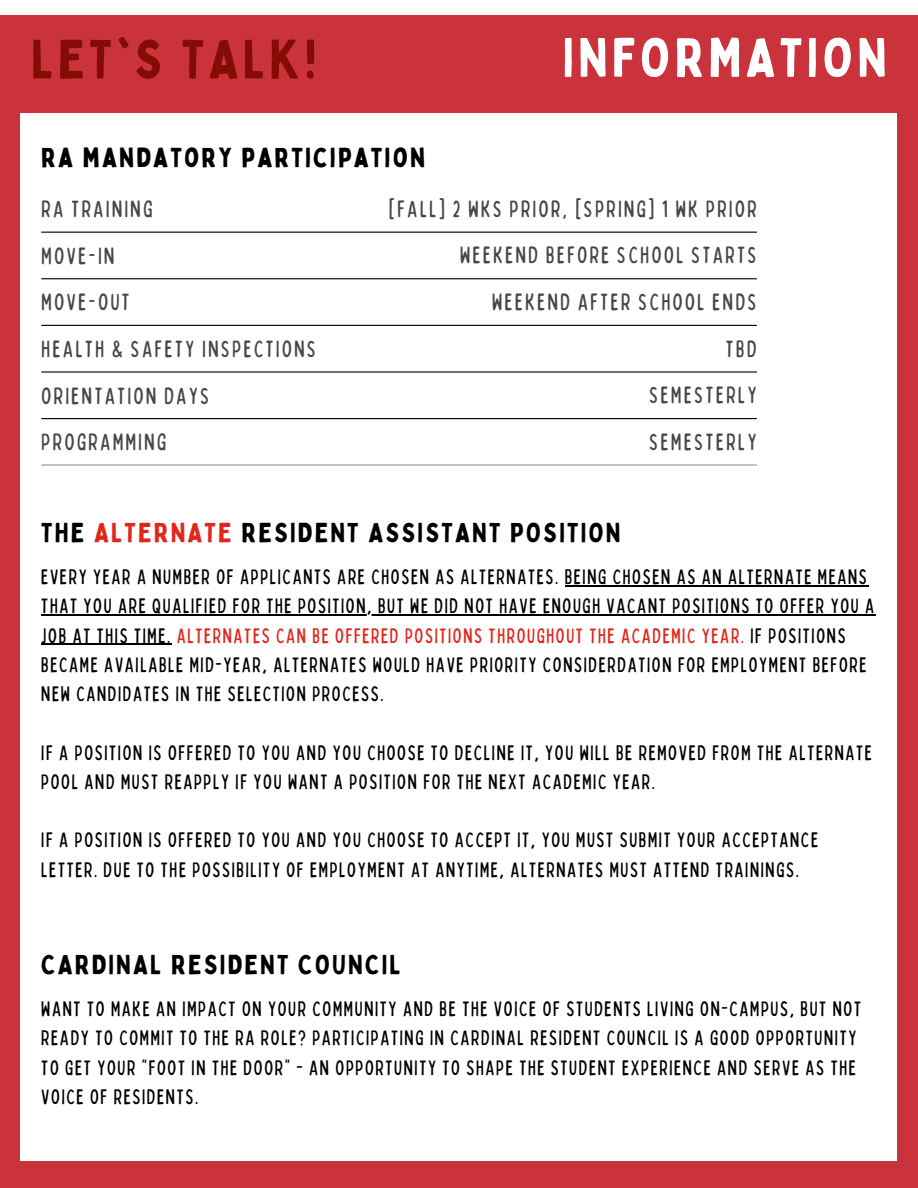
<style>
.page{position:relative;width:918px;height:1188px;background:#fff}
.page>*{position:absolute;margin:0;border:0;box-sizing:border-box;transform-origin:0 0}
.t1{font:54px "Bobby Jones";letter-spacing:.08em;color:#fff}
.t2{font:54px "Bobby Jones";letter-spacing:.08em;color:#850c06}
.t3{font:27px "Bobby Jones";letter-spacing:.08em;color:#000}
.t4{font:condensed 23.85px "Bobby Jones Soft";letter-spacing:.08em;color:#474746}
.t5{font:condensed 21px/29.2px "Bobby Jones";letter-spacing:.08em;color:#000}
.s1{color:#e1261c}
</style>
<div class="page">
<div style="left:0;top:15px;width:918px;height:1172px;background:#ca333b"></div>
<div style="left:21px;top:114px;width:876px;height:1047px;background:#fff"></div>
<hr style="left:565px;top:585px;width:304px;height:1px;background:#000">
<hr style="left:41px;top:614px;width:835px;height:2px;background:#000">
<hr style="left:41px;top:644px;width:131px;height:1px;background:#000">
<hr style="left:41px;top:278px;width:716px;height:1px;background:#000">
<hr style="left:41px;top:325px;width:716px;height:1px;background:#000">
<hr style="left:41px;top:371px;width:716px;height:2px;background:#000">
<hr style="left:41px;top:464px;width:716px;height:2px;background:#989392">
<hr style="left:41px;top:418px;width:716px;height:1px;background:#000">
<hr style="left:41px;top:232px;width:716px;height:1px;background:#000">
<h1 class="t2" style="left:31px;top:25px;width:287px">LET'S TALK!</h1>
<h1 class="t1" style="left:563px;top:23px;width:326px">INFORMATION</h1>
<p class="t3" style="left:41px;top:140px;width:386px">RA MANDATORY PARTICIPATION</p>
<p class="t4" style="left:41px;top:194px;width:113px">RA TRAINING</p>
<p class="t4" style="left:389px;top:193px;width:370px">[FALL] 2 WKS PRIOR, [SPRING] 1 WK PRIOR</p>
<p class="t4" style="left:41px;top:241px;width:75px">MOVE-IN</p>
<p class="t4" style="left:460px;top:240px;width:299px">WEEKEND BEFORE SCHOOL STARTS</p>
<p class="t4" style="left:41px;top:287px;width:90px">MOVE-OUT</p>
<p class="t4" style="left:492px;top:287px;width:267px">WEEKEND AFTER SCHOOL ENDS</p>
<p class="t4" style="left:41px;top:334px;width:277px">HEALTH &amp; SAFETY INSPECTIONS</p>
<p class="t4" style="left:726px;top:333px;width:33px">TBD</p>
<p class="t4" style="left:41px;top:380px;width:170px">ORIENTATION DAYS</p>
<p class="t4" style="left:649px;top:380px;width:109px">SEMESTERLY</p>
<p class="t4" style="left:41px;top:427px;width:127px">PROGRAMMING</p>
<p class="t4" style="left:649px;top:426px;width:109px">SEMESTERLY</p>
<p class="t3" style="left:41px;top:515px;width:581px">THE <span class="s1">ALTERNATE</span> RESIDENT ASSISTANT POSITION</p>
<p class="t5" style="left:41px;top:561px;width:834px">EVERY YEAR A NUMBER OF APPLICANTS ARE CHOSEN AS ALTERNATES. BEING CHOSEN AS AN ALTERNATE MEANS THAT YOU ARE QUALIFIED FOR THE POSITION, BUT WE DID NOT HAVE ENOUGH VACANT POSITIONS TO OFFER YOU A JOB AT THIS TIME. <span class="s1">ALTERNATES CAN BE OFFERED POSITIONS THROUGHOUT THE ACADEMIC YEAR.</span> IF POSITIONS BECAME AVAILABLE MID-YEAR, ALTERNATES WOULD HAVE PRIORITY CONSIDERDATION FOR EMPLOYMENT BEFORE NEW CANDIDATES IN THE SELECTION PROCESS.</p>
<p class="t5" style="left:41px;top:737px;width:832px">IF A POSITION IS OFFERED TO YOU AND YOU CHOOSE TO DECLINE IT, YOU WILL BE REMOVED FROM THE ALTERNATE<br>POOL AND MUST REAPPLY IF YOU WANT A POSITION FOR THE NEXT ACADEMIC YEAR.</p>
<p class="t5" style="left:41px;top:825px;width:778px">IF A POSITION IS OFFERED TO YOU AND YOU CHOOSE TO ACCEPT IT, YOU MUST SUBMIT YOUR ACCEPTANCE<br>LETTER. DUE TO THE POSSIBILITY OF EMPLOYMENT AT ANYTIME, ALTERNATES MUST ATTEND TRAININGS.</p>
<p class="t3" style="left:41px;top:947px;width:361px">CARDINAL RESIDENT COUNCIL</p>
<p class="t5" style="left:41px;top:993px;width:821px">WANT TO MAKE AN IMPACT ON YOUR COMMUNITY AND BE THE VOICE OF STUDENTS LIVING ON-CAMPUS, BUT NOT READY TO COMMIT TO THE RA ROLE? PARTICIPATING IN CARDINAL RESIDENT COUNCIL IS A GOOD OPPORTUNITY TO GET YOUR "FOOT IN THE DOOR" - AN OPPORTUNITY TO SHAPE THE STUDENT EXPERIENCE AND SERVE AS THE VOICE OF RESIDENTS.</p>
</div>
